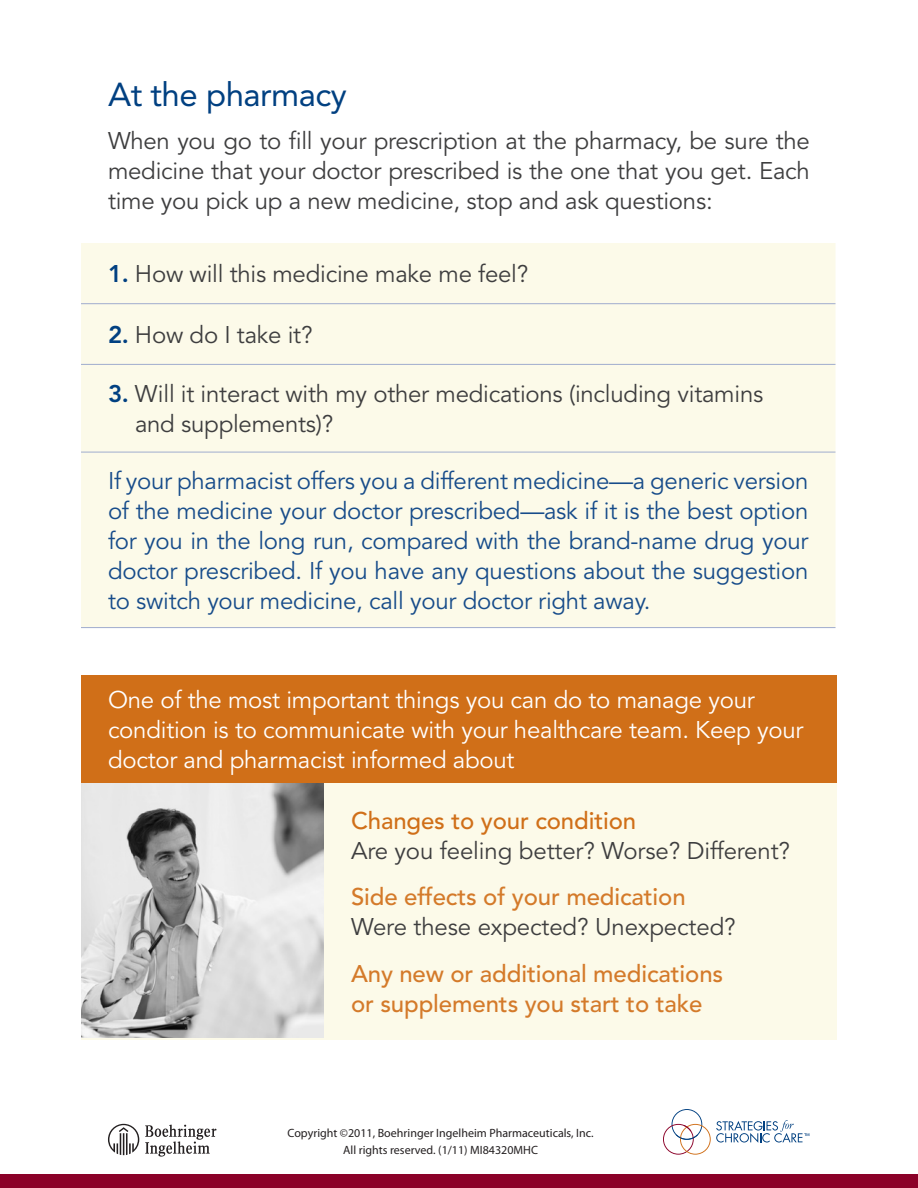
<style>
.page{position:relative;width:918px;height:1188px;background:#fff}
.page>*{position:absolute;margin:0;border:0;box-sizing:border-box;transform-origin:0 0}
.t1{font:33px "Avenir LT Std";letter-spacing:-.015em;color:#014081}
.t2{font:24px/30px "Avenir LT Std";letter-spacing:-.01em;color:#3e3e3f}
.t3{font:24px/30px "Avenir LT Std";letter-spacing:-.01em;color:#174c8a;text-align:justify}
.t4{font:24px/30px "Avenir LT Std";letter-spacing:-.01em;color:#fff}
.t5{font:500 24px/30px "Avenir LT Std";letter-spacing:-.005em;color:#d47a2a}
.t6{font:12px "Myriad Pro";color:#231f20}
.s1{font-weight:800;color:#014081}
.s2{font-weight:500;color:#d06f18}
.s3{font-weight:500;color:#d47a2a}
</style>
<div class="page">
<div style="left:81px;top:243px;width:755px;height:384px;background:#fcfae9"></div>
<hr style="left:81px;top:303px;width:755px;height:1px;background:#a0acce">
<hr style="left:81px;top:364px;width:755px;height:1px;background:#a0acce">
<hr style="left:81px;top:452px;width:755px;height:1px;background:#a0acce">
<hr style="left:81px;top:627px;width:755px;height:1px;background:#a0acce">
<div style="left:81px;top:783px;width:756px;height:257px;background:#fcfae9"></div>
<div style="left:81px;top:675px;width:756px;height:108px;background:#d06f18"></div>
<img style="left:81px;top:783px;width:243px;height:254px">
<div style="left:0;top:1174px;width:918px;height:14px;background:#8b0128"></div>
<svg style="left:108px;top:1124px;width:31px;height:31px"></svg>
<svg style="left:145px;top:1125px;width:71px;height:32px"></svg>
<svg style="left:663px;top:1109px;width:146px;height:46px"></svg>
<p class="t1" style="left:108px;top:75px;width:240px">At the pharmacy</p>
<p class="t2" style="left:108px;top:127px;width:703px;text-align:justify">When you go to fill your prescription at the pharmacy, be sure the medicine that your doctor prescribed is the one that you get. Each time you pick up a new medicine, stop and ask questions:</p>
<p class="t2" style="left:108px;top:260px;width:422px"><span class="s1">1.</span> How will this medicine make me feel?</p>
<p class="t2" style="left:108px;top:321px;width:206px"><span class="s1">2.</span> How do I take it?</p>
<p class="t2" style="left:135px;top:380px;width:630px;text-indent:-27px"><span class="s1">3.</span> Will it interact with my other medications (including vitamins and supplements)?</p>
<p class="t3" style="left:108px;top:466px;width:702px">If your pharmacist offers you a different medicine—a generic version of the medicine your doctor prescribed—ask if it is the best option for you in the long run, compared with the brand-name drug your doctor prescribed. If you have any questions about the suggestion to switch your medicine, call your doctor right away.</p>
<p class="t4" style="left:108px;top:685px;width:697px">One of the most important things you can do to manage your condition is to communicate with your healthcare team. Keep your doctor and pharmacist informed about</p>
<p class="t2" style="left:351px;top:807px;width:441px"><span class="s2">Changes to your condition<br></span>Are you feeling better? Worse? Different?</p>
<p class="t2" style="left:351px;top:883px;width:386px"><span class="s3">Side effects of your medication<br></span>Were these expected? Unexpected?</p>
<p class="t5" style="left:351px;top:959px;width:374px">Any new or additional medications or supplements you start to take</p>
<p class="t6" style="left:288px;top:1126px;width:308px">Copyright ©2011, Boehringer Ingelheim Pharmaceuticals, Inc.</p>
<p class="t6" style="left:343px;top:1142px;width:196px">All rights reserved. (1/11) MI84320MHC</p>
</div>
